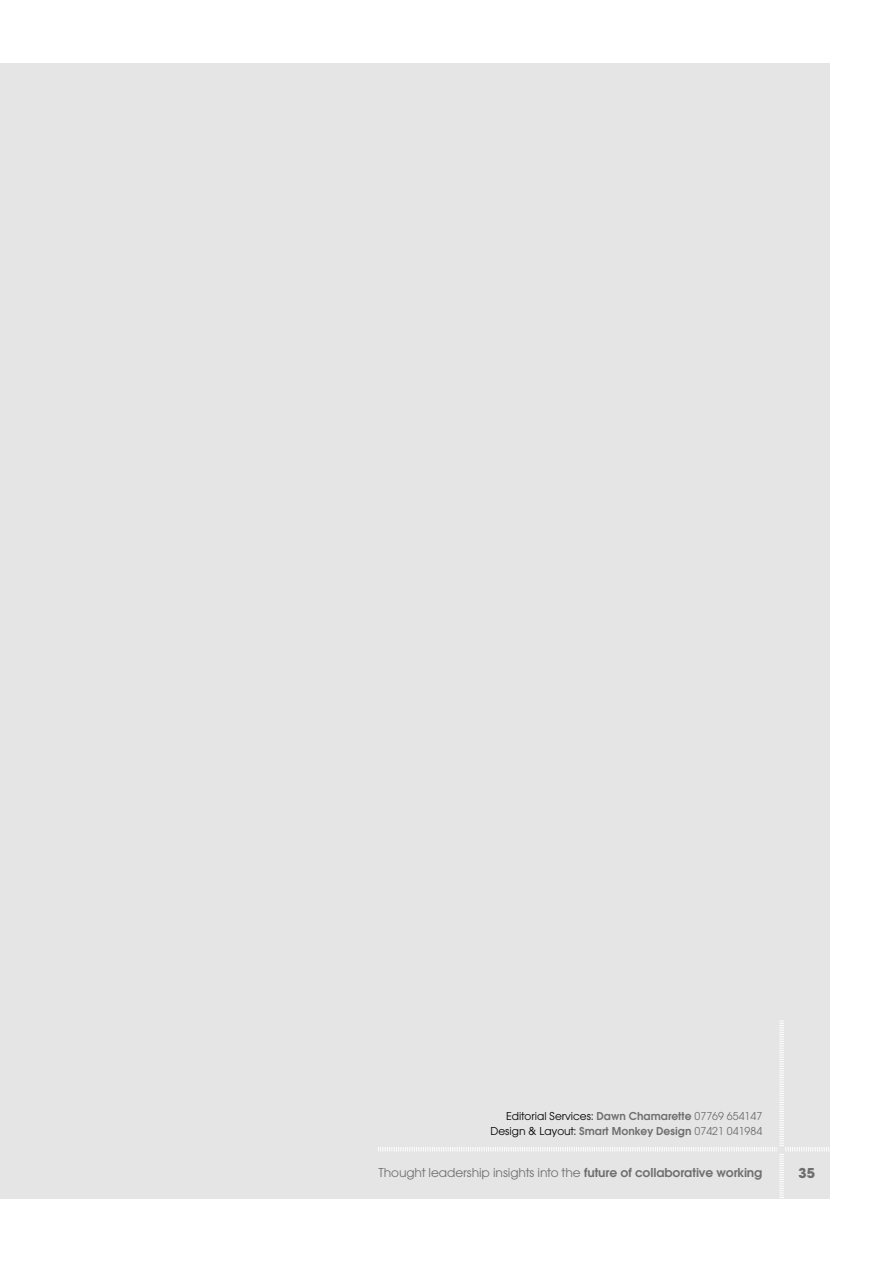
<style>
.page{position:relative;width:893px;height:1263px;background:#fff}
.page>*{position:absolute;margin:0;border:0;box-sizing:border-box;transform-origin:0 0}
.t1{font:700 15px "Avant Garde 2";color:#706f6f}
.t2{font:13.5px "Avant Garde 2";letter-spacing:-.01em;color:#706f6f}
.t3{font:12px/15px "Avant Garde 2";color:#000;text-align:right}
.s1{font-weight:600;color:#706f6f}
.s2{color:#706f6f}
.s3{font-weight:600}
</style>
<div class="page">
<div style="left:0;top:64px;width:829px;height:1135px;background:#e5e5e5"></div>
<svg style="left:378px;top:1020px;width:451px;height:178px"></svg>
<div style="left:777px;top:1146px;width:8px;height:7px;background:#e5e5e5"></div>
<p class="t3" style="left:490px;top:1108px;width:273px">Editorial Services: <span class="s1">Dawn Chamarette</span> <span class="s2">07769 654147<br></span>Design &amp; Layout: <span class="s1">Smart Monkey Design</span> <span class="s2">07421 041984</span></p>
<p class="t2" style="left:379px;top:1165px;width:385px">Thought leadership insights into the <span class="s3">future of collaborative working</span></p>
<p class="t1" style="left:799px;top:1164px;width:18px">35</p>
</div>
